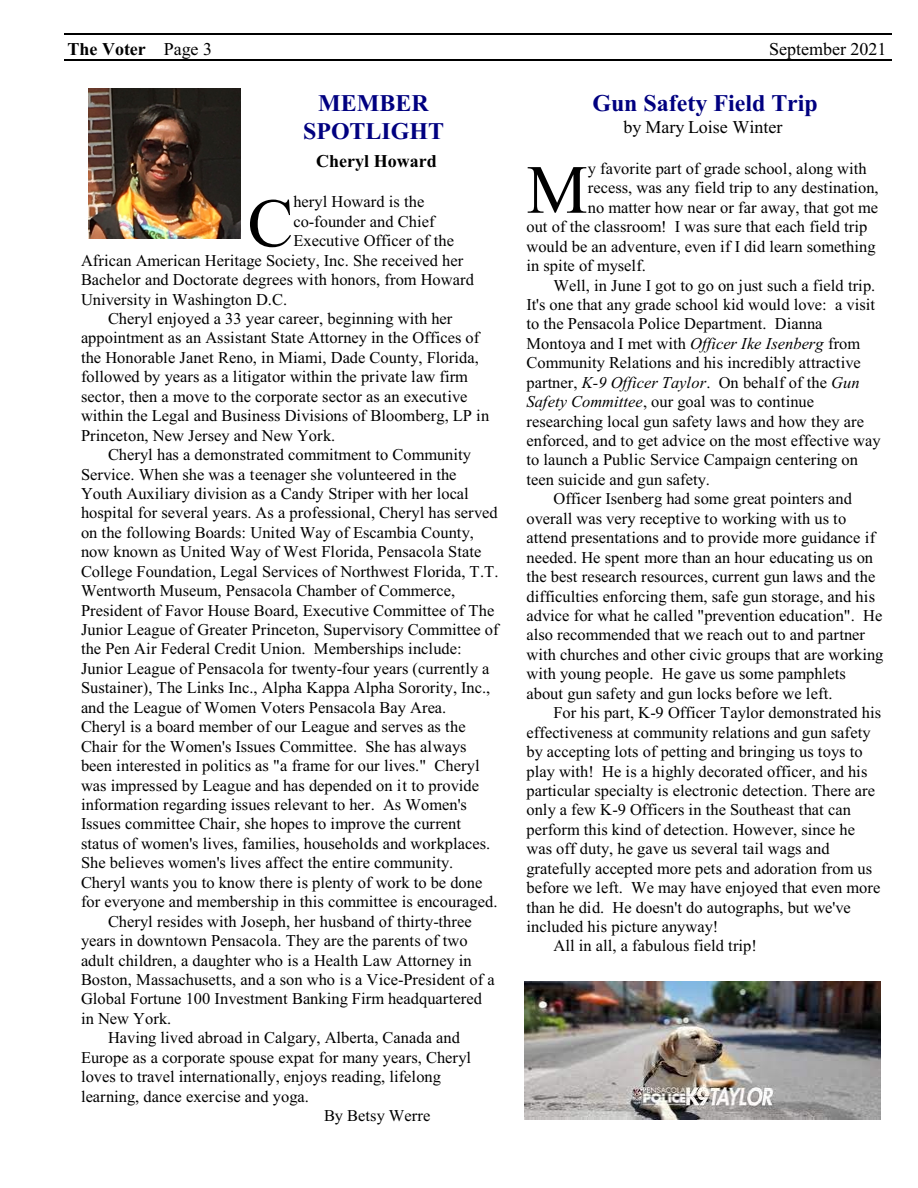
<style>
.page{position:relative;width:918px;height:1188px;background:#fff}
.page>*{position:absolute;margin:0;border:0;box-sizing:border-box;transform-origin:0 0}
.t1{font:69px "Times New Roman";color:#000}
.t2{font:700 24px/28.2px "Times New Roman";color:#000080;text-align:center}
.t3{font:18px "Times New Roman";color:#000}
.t4{font:700 18px "Times New Roman";color:#000}
.t5{font:16.5px "Times New Roman";color:#000}
.s1{font-weight:400}
.s2{font-style:italic}
</style>
<div class="page">
<hr style="left:64px;top:34px;width:828px;height:1px;background:#000">
<hr style="left:64px;top:60px;width:828px;height:1px;background:#000">
<img style="left:89px;top:88px;width:152px;height:150px">
<img style="left:524px;top:982px;width:357px;height:138px">
<p class="t4" style="left:68px;top:43px;width:146px">The Voter <span class="s1">Page 3</span></p>
<p class="t3" style="left:769px;top:43px;width:119px">September 2021</p>
<h2 class="t2" style="left:303px;top:91px;width:142px">MEMBER<br>SPOTLIGHT</h2>
<p class="t4" style="left:316px;top:155px;width:122px">Cheryl Howard</p>
<h1 class="t1" style="left:248px;top:198px;width:47px">C</h1>
<p class="t5" style="left:293px;top:196px;width:133px">heryl Howard is the</p>
<h2 class="t2" style="left:593px;top:91px;width:227px">Gun Safety Field Trip</h2>
<p class="t3" style="left:624px;top:120px;width:160px">by Mary Loise Winter</p>
<h1 class="t1" style="left:526px;top:165px;width:63px">M</h1>
<p class="t5" style="left:588px;top:162px;width:280px">y favorite part of grade school, along with</p>
<p class="t5" style="left:588px;top:182px;width:292px">recess, was any field trip to any destination,</p>
<p class="t5" style="left:588px;top:201px;width:292px">no matter how near or far away, that got me</p>
<p class="t5" style="left:526px;top:221px;width:342px">out of the classroom! I was sure that each field trip</p>
<p class="t5" style="left:526px;top:240px;width:351px">would be an adventure, even if I did learn something</p>
<p class="t5" style="left:526px;top:260px;width:121px">in spite of myself.</p>
<p class="t5" style="left:554px;top:279px;width:323px">Well, in June I got to go on just such a field trip.</p>
<p class="t5" style="left:526px;top:299px;width:350px">It's one that any grade school kid would love: a visit</p>
<p class="t5" style="left:526px;top:318px;width:298px">to the Pensacola Police Department. Dianna</p>
<p class="t5" style="left:526px;top:337px;width:335px">Montoya and I met with <span class="s2">Officer Ike Isenberg</span> from</p>
<p class="t5" style="left:526px;top:357px;width:336px">Community Relations and his incredibly attractive</p>
<p class="t5" style="left:526px;top:376px;width:335px">partner, <span class="s2">K-9 Officer Taylor</span>. On behalf of the <span class="s2">Gun</span></p>
<p class="t5" style="left:526px;top:396px;width:289px"><span class="s2">Safety Committee</span>, our goal was to continue</p>
<p class="t5" style="left:526px;top:415px;width:339px">researching local gun safety laws and how they are</p>
<p class="t5" style="left:526px;top:435px;width:356px">enforced, and to get advice on the most effective way</p>
<p class="t5" style="left:526px;top:454px;width:333px">to launch a Public Service Campaign centering on</p>
<p class="t5" style="left:526px;top:473px;width:185px">teen suicide and gun safety.</p>
<p class="t5" style="left:554px;top:493px;width:300px">Officer Isenberg had some great pointers and</p>
<p class="t5" style="left:526px;top:512px;width:321px">overall was very receptive to working with us to</p>
<p class="t5" style="left:526px;top:532px;width:350px">attend presentations and to provide more guidance if</p>
<p class="t5" style="left:526px;top:551px;width:348px">needed. He spent more than an hour educating us on</p>
<p class="t5" style="left:526px;top:571px;width:350px">the best research resources, current gun laws and the</p>
<p class="t5" style="left:526px;top:590px;width:350px">difficulties enforcing them, safe gun storage, and his</p>
<p class="t5" style="left:526px;top:610px;width:357px">advice for what he called "prevention education". He</p>
<p class="t5" style="left:526px;top:629px;width:340px">also recommended that we reach out to and partner</p>
<p class="t5" style="left:526px;top:648px;width:359px">with churches and other civic groups that are working</p>
<p class="t5" style="left:526px;top:668px;width:321px">with young people. He gave us some pamphlets</p>
<p class="t5" style="left:526px;top:687px;width:307px">about gun safety and gun locks before we left.</p>
<p class="t5" style="left:554px;top:707px;width:329px">For his part, K-9 Officer Taylor demonstrated his</p>
<p class="t5" style="left:526px;top:726px;width:346px">effectiveness at community relations and gun safety</p>
<p class="t5" style="left:526px;top:746px;width:338px">by accepting lots of petting and bringing us toys to</p>
<p class="t5" style="left:526px;top:765px;width:343px">play with! He is a highly decorated officer, and his</p>
<p class="t5" style="left:526px;top:785px;width:350px">particular specialty is electronic detection. There are</p>
<p class="t5" style="left:526px;top:804px;width:326px">only a few K-9 Officers in the Southeast that can</p>
<p class="t5" style="left:526px;top:823px;width:330px">perform this kind of detection. However, since he</p>
<p class="t5" style="left:526px;top:843px;width:305px">was off duty, he gave us several tail wags and</p>
<p class="t5" style="left:526px;top:862px;width:347px">gratefully accepted more pets and adoration from us</p>
<p class="t5" style="left:526px;top:882px;width:355px">before we left. We may have enjoyed that even more</p>
<p class="t5" style="left:526px;top:901px;width:326px">than he did. He doesn't do autographs, but we've</p>
<p class="t5" style="left:526px;top:921px;width:193px">included his picture anyway!</p>
<p class="t5" style="left:554px;top:940px;width:205px">All in all, a fabulous field trip!</p>
<p class="t5" style="left:293px;top:215px;width:143px">co-founder and Chief</p>
<p class="t5" style="left:293px;top:235px;width:162px">Executive Officer of the</p>
<p class="t5" style="left:81px;top:254px;width:384px">African American Heritage Society, Inc. She received her</p>
<p class="t5" style="left:81px;top:274px;width:394px">Bachelor and Doctorate degrees with honors, from Howard</p>
<p class="t5" style="left:81px;top:293px;width:208px">University in Washington D.C.</p>
<p class="t5" style="left:108px;top:313px;width:346px">Cheryl enjoyed a 33 year career, beginning with her</p>
<p class="t5" style="left:81px;top:332px;width:400px">appointment as an Assistant State Attorney in the Offices of</p>
<p class="t5" style="left:81px;top:351px;width:399px">the Honorable Janet Reno, in Miami, Dade County, Florida,</p>
<p class="t5" style="left:81px;top:371px;width:389px">followed by years as a litigator within the private law firm</p>
<p class="t5" style="left:81px;top:390px;width:388px">sector, then a move to the corporate sector as an executive</p>
<p class="t5" style="left:81px;top:410px;width:410px">within the Legal and Business Divisions of Bloomberg, LP in</p>
<p class="t5" style="left:81px;top:429px;width:256px">Princeton, New Jersey and New York.</p>
<p class="t5" style="left:108px;top:449px;width:365px">Cheryl has a demonstrated commitment to Community</p>
<p class="t5" style="left:81px;top:468px;width:377px">Service. When she was a teenager she volunteered in the</p>
<p class="t5" style="left:81px;top:488px;width:389px">Youth Auxiliary division as a Candy Striper with her local</p>
<p class="t5" style="left:81px;top:507px;width:418px">hospital for several years. As a professional, Cheryl has served</p>
<p class="t5" style="left:81px;top:526px;width:395px">on the following Boards: United Way of Escambia County,</p>
<p class="t5" style="left:81px;top:546px;width:402px">now known as United Way of West Florida, Pensacola State</p>
<p class="t5" style="left:81px;top:565px;width:419px">College Foundation, Legal Services of Northwest Florida, T.T.</p>
<p class="t5" style="left:81px;top:585px;width:376px">Wentworth Museum, Pensacola Chamber of Commerce,</p>
<p class="t5" style="left:81px;top:604px;width:415px">President of Favor House Board, Executive Committee of The</p>
<p class="t5" style="left:81px;top:624px;width:419px">Junior League of Greater Princeton, Supervisory Committee of</p>
<p class="t5" style="left:81px;top:643px;width:382px">the Pen Air Federal Credit Union. Memberships include:</p>
<p class="t5" style="left:81px;top:662px;width:410px">Junior League of Pensacola for twenty-four years (currently a</p>
<p class="t5" style="left:81px;top:682px;width:411px">Sustainer), The Links Inc., Alpha Kappa Alpha Sorority, Inc.,</p>
<p class="t5" style="left:81px;top:701px;width:367px">and the League of Women Voters Pensacola Bay Area.</p>
<p class="t5" style="left:81px;top:721px;width:386px">Cheryl is a board member of our League and serves as the</p>
<p class="t5" style="left:81px;top:740px;width:387px">Chair for the Women's Issues Committee. She has always</p>
<p class="t5" style="left:81px;top:760px;width:400px">been interested in politics as "a frame for our lives." Cheryl</p>
<p class="t5" style="left:81px;top:779px;width:400px">was impressed by League and has depended on it to provide</p>
<p class="t5" style="left:81px;top:799px;width:387px">information regarding issues relevant to her. As Women's</p>
<p class="t5" style="left:81px;top:818px;width:382px">Issues committee Chair, she hopes to improve the current</p>
<p class="t5" style="left:81px;top:837px;width:411px">status of women's lives, families, households and workplaces.</p>
<p class="t5" style="left:81px;top:857px;width:374px">She believes women's lives affect the entire community.</p>
<p class="t5" style="left:81px;top:876px;width:403px">Cheryl wants you to know there is plenty of work to be done</p>
<p class="t5" style="left:81px;top:896px;width:418px">for everyone and membership in this committee is encouraged.</p>
<p class="t5" style="left:108px;top:915px;width:365px">Cheryl resides with Joseph, her husband of thirty-three</p>
<p class="t5" style="left:81px;top:935px;width:388px">years in downtown Pensacola. They are the parents of two</p>
<p class="t5" style="left:81px;top:954px;width:392px">adult children, a daughter who is a Health Law Attorney in</p>
<p class="t5" style="left:81px;top:974px;width:415px">Boston, Massachusetts, and a son who is a Vice-President of a</p>
<p class="t5" style="left:81px;top:993px;width:403px">Global Fortune 100 Investment Banking Firm headquartered</p>
<p class="t5" style="left:81px;top:1012px;width:92px">in New York.</p>
<p class="t5" style="left:108px;top:1032px;width:353px">Having lived abroad in Calgary, Alberta, Canada and</p>
<p class="t5" style="left:81px;top:1051px;width:392px">Europe as a corporate spouse expat for many years, Cheryl</p>
<p class="t5" style="left:81px;top:1071px;width:362px">loves to travel internationally, enjoys reading, lifelong</p>
<p class="t5" style="left:81px;top:1090px;width:230px">learning, dance exercise and yoga.</p>
<p class="t5" style="left:324px;top:1110px;width:108px">By Betsy Werre</p>
</div>
